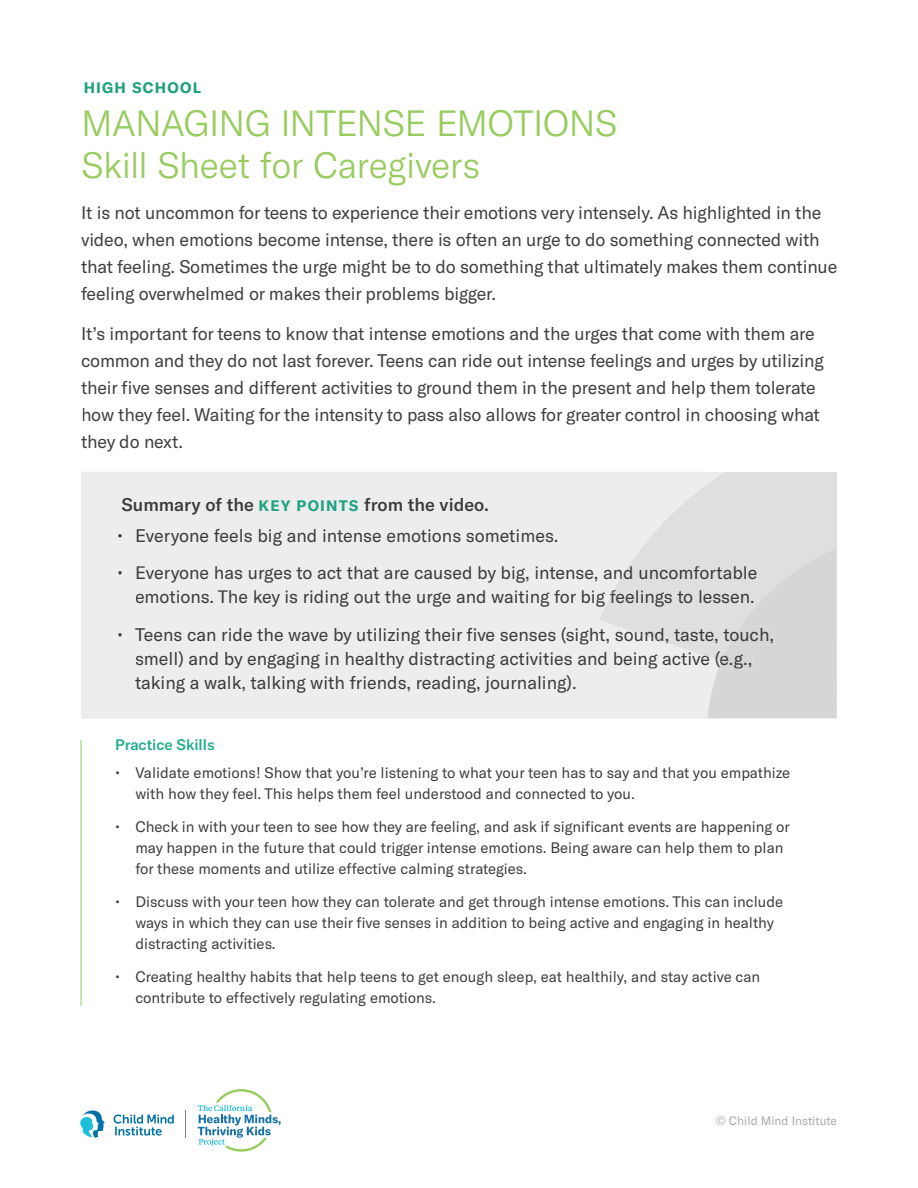
<style>
.page{position:relative;width:918px;height:1188px;background:#fff}
.page>*{position:absolute;margin:0;border:0;box-sizing:border-box;transform-origin:0 0}
.t1{font:300 36px/42px "GT America";letter-spacing:-.015em;color:#98cc5e}
.t2{font:18px/27px "GT America";letter-spacing:-.01em;color:#3f3f40}
.t3{font:18px/24px "GT America";color:#3c3a3c;text-align:right}
.t4{font:500 18px "GT America";color:#3c3a3c}
.t5{font:15px/21px "GT America";color:#3e3e3f}
.t6{font:500 15px "GT America";color:#1daa8a}
.t7{font:700 15px "GT America";letter-spacing:.08em;color:#1da17d}
.t8{font:12px "GT America";color:#a8a9ad}
.s1{font-weight:700;font-size:15px;color:#22a384}
</style>
<div class="page">
<svg style="left:198px;top:1089px;width:83px;height:63px"></svg>
<svg style="left:114px;top:1115px;width:60px;height:21px"></svg>
<svg style="left:80px;top:1110px;width:25px;height:28px"></svg>
<div style="left:81px;top:472px;width:756px;height:247px;background:#ededed"></div>
<svg style="left:642px;top:472px;width:195px;height:76px;fill:#e0dfdf"></svg>
<svg style="left:600px;top:548px;width:237px;height:170px"></svg>
<hr style="left:81px;top:740px;width:1px;height:266px;background:#98cc5e">
<p class="t7" style="left:84px;top:78px;width:119px">HIGH SCHOOL</p>
<h1 class="t1" style="left:81px;top:103px;width:538px">MANAGING INTENSE EMOTIONS<br>Skill Sheet for Caregivers</h1>
<p class="t2" style="left:81px;top:199px;width:758px">It is not uncommon for teens to experience their emotions very intensely. As highlighted in the video, when emotions become intense, there is often an urge to do something connected with that feeling. Sometimes the urge might be to do something that ultimately makes them continue feeling overwhelmed or makes their problems bigger.</p>
<p class="t2" style="left:81px;top:320px;width:744px">It’s important for teens to know that intense emotions and the urges that come with them are common and they do not last forever. Teens can ride out intense feelings and urges by utilizing their five senses and different activities to ground them in the present and help them tolerate how they feel. Waiting for the intensity to pass also allows for greater control in choosing what they do next.</p>
<p class="t4" style="left:122px;top:494px;width:369px">Summary of the <span class="s1">KEY POINTS</span> from the video.</p>
<p class="t3" style="left:117px;top:524px;width:443px">• Everyone feels big and intense emotions sometimes.</p>
<p class="t3" style="left:117px;top:561px;width:642px">• Everyone has urges to act that are caused by big, intense, and uncomfortable emotions. The key is riding out the urge and waiting for big feelings to lessen.</p>
<p class="t3" style="left:135px;top:623px;width:641px;text-align:left;text-indent:-18px">• Teens can ride the wave by utilizing their five senses (sight, sound, taste, touch, smell) and by engaging in healthy distracting activities and being active (e.g., taking a walk, talking with friends, reading, journaling).</p>
<p class="t6" style="left:115px;top:736px;width:101px">Practice Skills</p>
<p class="t5" style="left:135px;top:762px;width:656px;text-indent:-20px">• Validate emotions! Show that you’re listening to what your teen has to say and that you empathize with how they feel. This helps them feel understood and connected to you.</p>
<p class="t5" style="left:135px;top:816px;width:656px;text-indent:-20px">• Check in with your teen to see how they are feeling, and ask if significant events are happening or may happen in the future that could trigger intense emotions. Being aware can help them to plan for these moments and utilize effective calming strategies.</p>
<p class="t5" style="left:135px;top:891px;width:649px;text-indent:-20px">• Discuss with your teen how they can tolerate and get through intense emotions. This can include ways in which they can use their five senses in addition to being active and engaging in healthy distracting activities.</p>
<p class="t5" style="left:135px;top:966px;width:626px;text-indent:-20px">• Creating healthy habits that help teens to get enough sleep, eat healthily, and stay active can contribute to effectively regulating emotions.</p>
<p class="t8" style="left:716px;top:1114px;width:123px">© Child Mind Institute</p>
</div>
